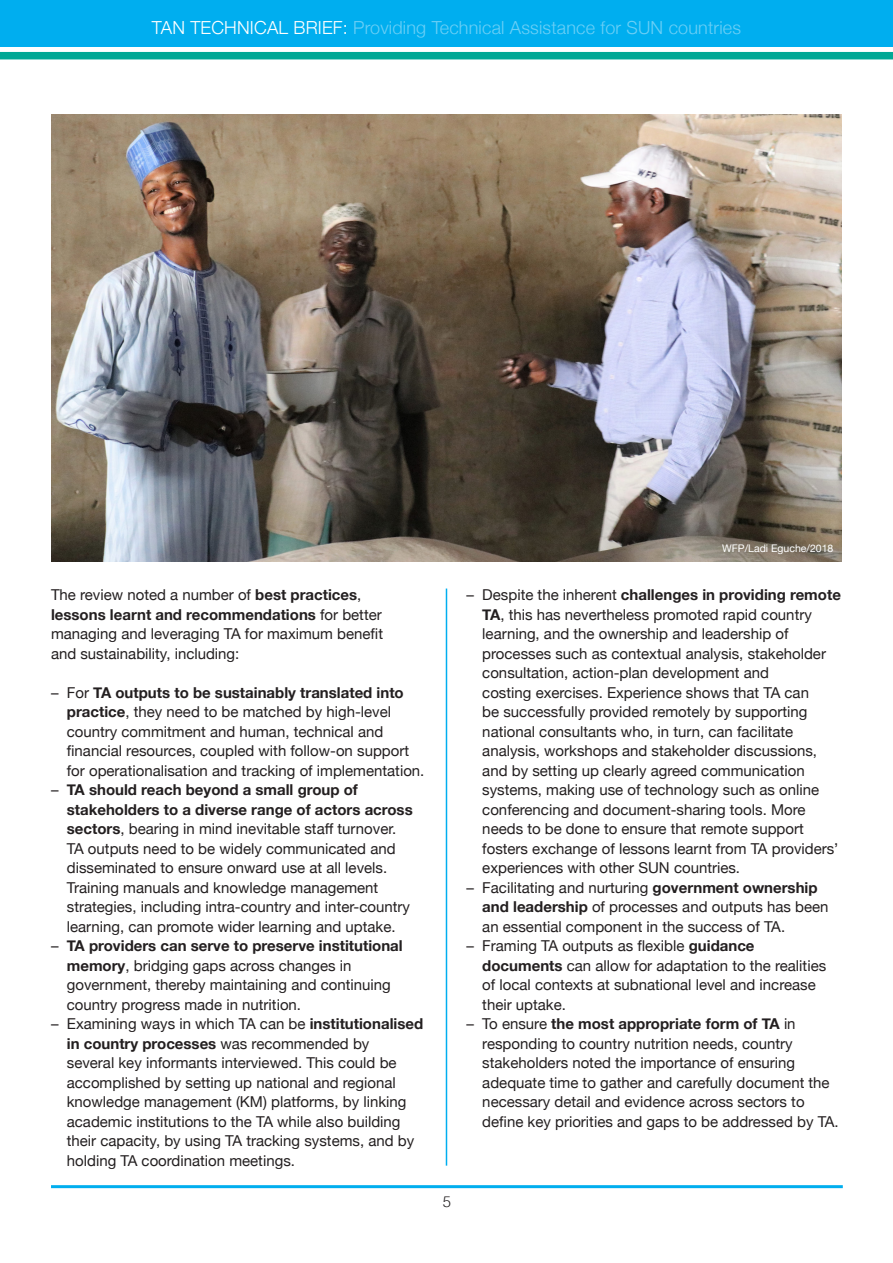
<style>
.page{position:relative;width:893px;height:1263px;background:#fff}
.page>*{position:absolute;margin:0;border:0;box-sizing:border-box;transform-origin:0 0}
.t1{font:300 18px "Helvetica Neue";letter-spacing:.01em;color:#6bcff6}
.t2{font:15px/19.5px "Helvetica Neue";color:#231f20}
.t3{font:300 15px "Helvetica";color:#231f20}
.t4{font:10.5px "Helvetica Neue";color:#fff}
.s1{color:#fff}
.s2{font-weight:700}
</style>
<div class="page">
<div style="left:0;top:0;width:893px;height:47px;background:#00aeef"></div>
<hr style="left:51px;top:1185px;width:792px;height:3px;background:#00aeef">
<div style="left:0;top:52px;width:893px;height:7px;background:#00a895"></div>
<hr style="left:446px;top:588px;width:1px;height:578px;background:#00aeef">
<img style="left:51px;top:115px;width:791px;height:446px">
<p class="t1" style="left:152px;top:13px;width:591px"><span class="s1">TAN TECHNICAL BRIEF:</span> Providing Technical Assistance for SUN countries</p>
<p class="t2" style="left:51px;top:586px;width:334px">The review noted a number of <span class="s2">best practices</span>, <span class="s2">lessons learnt and recommendations</span> for better managing and leveraging TA for maximum benefit and sustainability, including:</p>
<p class="t2" style="left:67px;top:683px;width:359px;text-indent:-16px">– For <span class="s2">TA outputs to be sustainably translated into practice</span>, they need to be matched by high-level country commitment and human, technical and financial resources, coupled with follow-on support for operationalisation and tracking of implementation.</p>
<p class="t2" style="left:67px;top:781px;width:347px;text-indent:-16px">– <span class="s2">TA should reach beyond a small group of stakeholders to a diverse range of actors across sectors</span>, bearing in mind inevitable staff turnover.<br>TA outputs need to be widely communicated and disseminated to ensure onward use at all levels.<br>Training manuals and knowledge management strategies, including intra-country and inter-country learning, can promote wider learning and uptake.</p>
<p class="t2" style="left:67px;top:937px;width:337px;text-indent:-16px">– <span class="s2">TA providers can serve to preserve institutional memory</span>, bridging gaps across changes in government, thereby maintaining and continuing country progress made in nutrition.</p>
<p class="t2" style="left:67px;top:1015px;width:358px;text-indent:-16px">– Examining ways in which TA can be <span class="s2">institutionalised in country processes</span> was recommended by<br>several key informants interviewed. This could be accomplished by setting up national and regional knowledge management (KM) platforms, by linking academic institutions to the TA while also building their capacity, by using TA tracking systems, and by holding TA coordination meetings.</p>
<p class="t4" style="left:722px;top:540px;width:113px">WFP/Ladi Eguche/2018</p>
<p class="t2" style="left:482px;top:586px;width:360px;text-indent:-16px">– Despite the inherent <span class="s2">challenges in providing remote TA</span>, this has nevertheless promoted rapid country learning, and the ownership and leadership of processes such as contextual analysis, stakeholder consultation, action-plan development and<br>costing exercises. Experience shows that TA can<br>be successfully provided remotely by supporting national consultants who, in turn, can facilitate analysis, workshops and stakeholder discussions, and by setting up clearly agreed communication systems, making use of technology such as online conferencing and document-sharing tools. More needs to be done to ensure that remote support fosters exchange of lessons learnt from TA providers’ experiences with other SUN countries.</p>
<p class="t2" style="left:482px;top:878px;width:348px;text-indent:-16px">– Facilitating and nurturing <span class="s2">government ownership and leadership</span> of processes and outputs has been an essential component in the success of TA.</p>
<p class="t2" style="left:482px;top:937px;width:345px;text-indent:-16px">– Framing TA outputs as flexible <span class="s2">guidance documents</span> can allow for adaptation to the realities of local contexts at subnational level and increase their uptake.</p>
<p class="t2" style="left:482px;top:1015px;width:358px;text-indent:-16px">– To ensure <span class="s2">the most appropriate form of TA</span> in responding to country nutrition needs, country stakeholders noted the importance of ensuring adequate time to gather and carefully document the necessary detail and evidence across sectors to define key priorities and gaps to be addressed by TA.</p>
<p class="t3" style="left:443px;top:1189px;width:10px">5</p>
</div>
